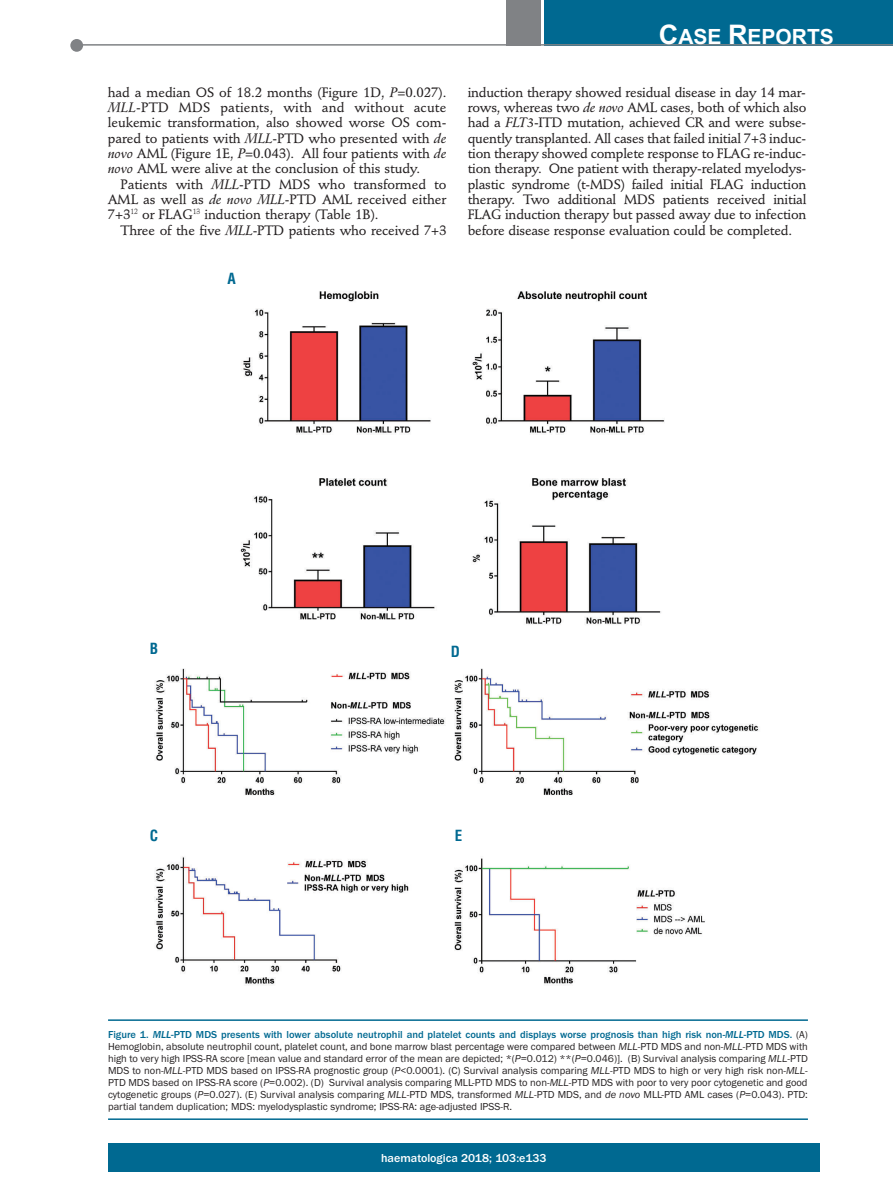
<style>
.page{position:relative;width:893px;height:1191px;background:#fff}
.page>*{position:absolute;margin:0;border:0;box-sizing:border-box;transform-origin:0 0}
.t1{font:700 21px "Arial";color:#fff}
.t2{font:700 condensed 15px "Helvetica";color:#006991}
.t3{font:500 13.5px/15.3px "Stempel Schneidler";letter-spacing:-.005em;color:#231f20;text-align:justify}
.t4{font:500 12px "Franklin Gothic";color:#fff}
.t5{font:10.5px/12px "Franklin Gothic";color:#231f20;text-align:justify}
.s1{font-family:"Stempel Schneidler Med";font-weight:400;font-style:italic}
.s2{font-size:27px}
.s3{font-weight:500;color:#006991}
.s4{font-weight:500;font-style:italic;color:#006991}
.s5{font-style:italic}
</style>
<div class="page">
<div style="left:107px;top:1143px;width:713px;height:28px;background:#006991"></div>
<div style="left:544px;top:0;width:349px;height:45px;background:#006991"></div>
<div style="left:506px;top:0;width:34px;height:45px;background:#808285"></div>
<div style="left:70px;top:39px;width:13px;height:13px;background:#808285;border-radius:50%"></div>
<hr style="left:78px;top:44px;width:815px;height:2px;background:#808285">
<img style="left:154px;top:291px;width:605px;height:694px">
<hr style="left:108px;top:1019px;width:700px;height:2px;background:#006991">
<hr style="left:108px;top:1118px;width:700px;height:2px;background:#006991">
<p class="t3" style="left:108px;top:86px;width:340px">had a median OS of 18.2 months (Figure 1D, <span class="s1">P</span>=0.027).<br><span class="s1">MLL</span>-PTD MDS patients, with and without acute leukemic transformation, also showed worse OS com&shy;pared to patients with <span class="s1">MLL</span>-PTD who presented with <span class="s1">de novo</span> AML (Figure 1E, <span class="s1">P</span>=0.043). All four patients with <span class="s1">de novo</span> AML were alive at the conclusion of this study.</p>
<p class="t3" style="left:108px;top:178px;width:340px;text-indent:13px">Patients with <span class="s1">MLL</span>-PTD MDS who transformed to AML as well as <span class="s1">de novo MLL</span>-PTD AML received either 7+3<sup>12</sup> or FLAG<sup>13</sup> induction therapy (Table 1B).</p>
<p class="t3" style="left:121px;top:224px;width:327px">Three of the five <span class="s1">MLL</span>-PTD patients who received 7+3</p>
<p class="t2" style="left:227px;top:270px;width:10px">A</p>
<h1 class="t1" style="left:659px;top:25px;width:176px"><span class="s2">C</span>ASE <span class="s2">R</span>EPORTS</h1>
<p class="t3" style="left:468px;top:86px;width:340px">induction therapy showed residual disease in day 14 mar&shy;rows, whereas two <span class="s1">de novo</span> AML cases, both of which also had a <span class="s1">FLT3</span>-ITD mutation, achieved CR and were subse&shy;quently transplanted. All cases that failed initial 7+3 induc&shy;tion therapy showed complete response to FLAG re-induc&shy;tion therapy. One patient with therapy-related myelodys&shy;plastic syndrome (t-MDS) failed initial FLAG induction therapy. Two additional MDS patients received initial FLAG induction therapy but passed away due to infection before disease response evaluation could be completed.</p>
<p class="t2" style="left:150px;top:639px;width:10px">B</p>
<p class="t2" style="left:451px;top:643px;width:11px">D</p>
<p class="t2" style="left:150px;top:827px;width:10px">C</p>
<p class="t2" style="left:455px;top:827px;width:9px">E</p>
<p class="t5" style="left:108px;top:1028px;width:701px"><span class="s3">Figure 1.</span> <span class="s4">MLL</span><span class="s3">-PTD MDS presents with lower absolute neutrophil and platelet counts and displays worse prognosis than high risk non</span><span class="s4">-MLL</span><span class="s3">-PTD MDS.</span> (A)<br>Hemoglobin, absolute neutrophil count, platelet count, and bone marrow blast percentage were compared between <span class="s5">MLL</span>-PTD MDS and non-<span class="s5">MLL</span>-PTD MDS with high to very high IPSS-RA score [mean value and standard error of the mean are depicted; *(<span class="s5">P</span>=0.012) **(<span class="s5">P</span>=0.046)]. (B) Survival analysis comparing <span class="s5">MLL</span>-PTD MDS to non-<span class="s5">MLL</span>-PTD MDS based on IPSS-RA prognostic group (<span class="s5">P</span>&lt;0.0001). (C) Survival analysis comparing <span class="s5">MLL</span>-PTD MDS to high or very high risk non-<span class="s5">MLL</span>-PTD MDS based on IPSS-RA score (<span class="s5">P</span>=0.002). (D) Survival analysis comparing MLL-PTD MDS to non-<span class="s5">MLL</span>-PTD MDS with poor to very poor cytogenetic and good cytogenetic groups (<span class="s5">P</span>=0.027). (E) Survival analysis comparing <span class="s5">MLL</span>-PTD MDS, transformed <span class="s5">MLL</span>-PTD MDS, and <span class="s5">de novo</span> MLL-PTD AML cases (<span class="s5">P</span>=0.043). PTD: partial tandem duplication; MDS: myelodysplastic syndrome; IPSS-RA: age-adjusted IPSS-R.</p>
<p class="t4" style="left:381px;top:1150px;width:167px">haematologica 2018; 103:e133</p>
</div>
